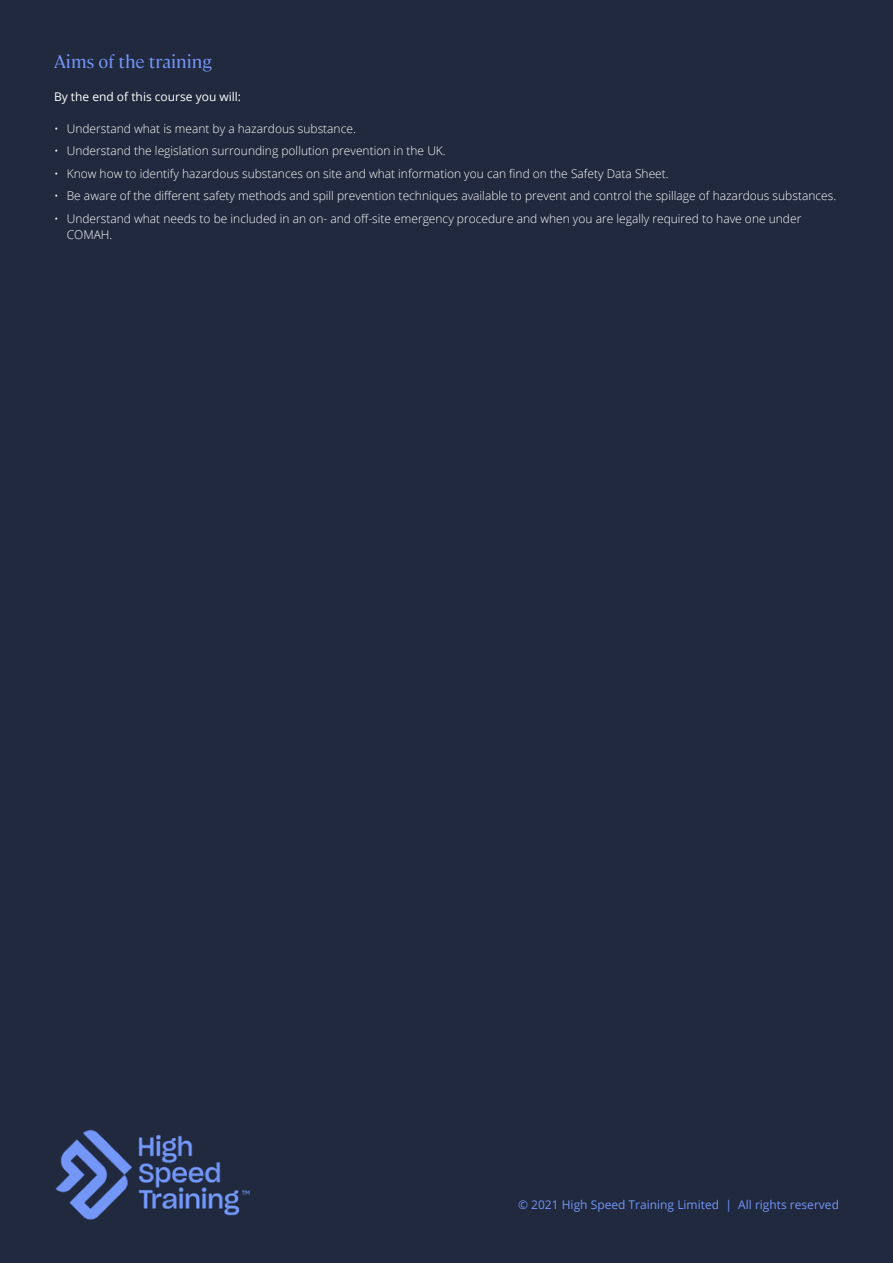
<style>
.page{position:relative;width:893px;height:1263px;background:#20293e}
.page>*{position:absolute;margin:0;border:0;box-sizing:border-box;transform-origin:0 0}
.t1{font:18px "Cambon";color:#7396f7}
.t2{font:300 12px/16.5px "Open Sans";color:#fff}
.t3{font:12px "Open Sans";color:#7396f7}
.t4{font:12px "Open Sans";color:#fff}
</style>
<div class="page">
<img style="left:55px;top:1129px;width:195px;height:91px">
<h1 class="t1" style="left:54px;top:49px;width:159px">Aims of the training</h1>
<p class="t4" style="left:54px;top:89px;width:189px">By the end of this course you will:</p>
<p class="t2" style="left:54px;top:120px;width:303px">• Understand what is meant by a hazardous substance.</p>
<p class="t2" style="left:54px;top:142px;width:393px">• Understand the legislation surrounding pollution prevention in the UK.</p>
<p class="t2" style="left:54px;top:165px;width:616px">• Know how to identify hazardous substances on site and what information you can find on the Safety Data Sheet.</p>
<p class="t2" style="left:54px;top:187px;width:784px">• Be aware of the different safety methods and spill prevention techniques available to prevent and control the spillage of hazardous substances.</p>
<p class="t2" style="left:67px;top:210px;width:736px;text-indent:-13px">• Understand what needs to be included in an on- and off-site emergency procedure and when you are legally required to have one under<br>COMAH.</p>
<p class="t3" style="left:518px;top:1196px;width:322px">© 2021 High Speed Training Limited | All rights reserved</p>
</div>
